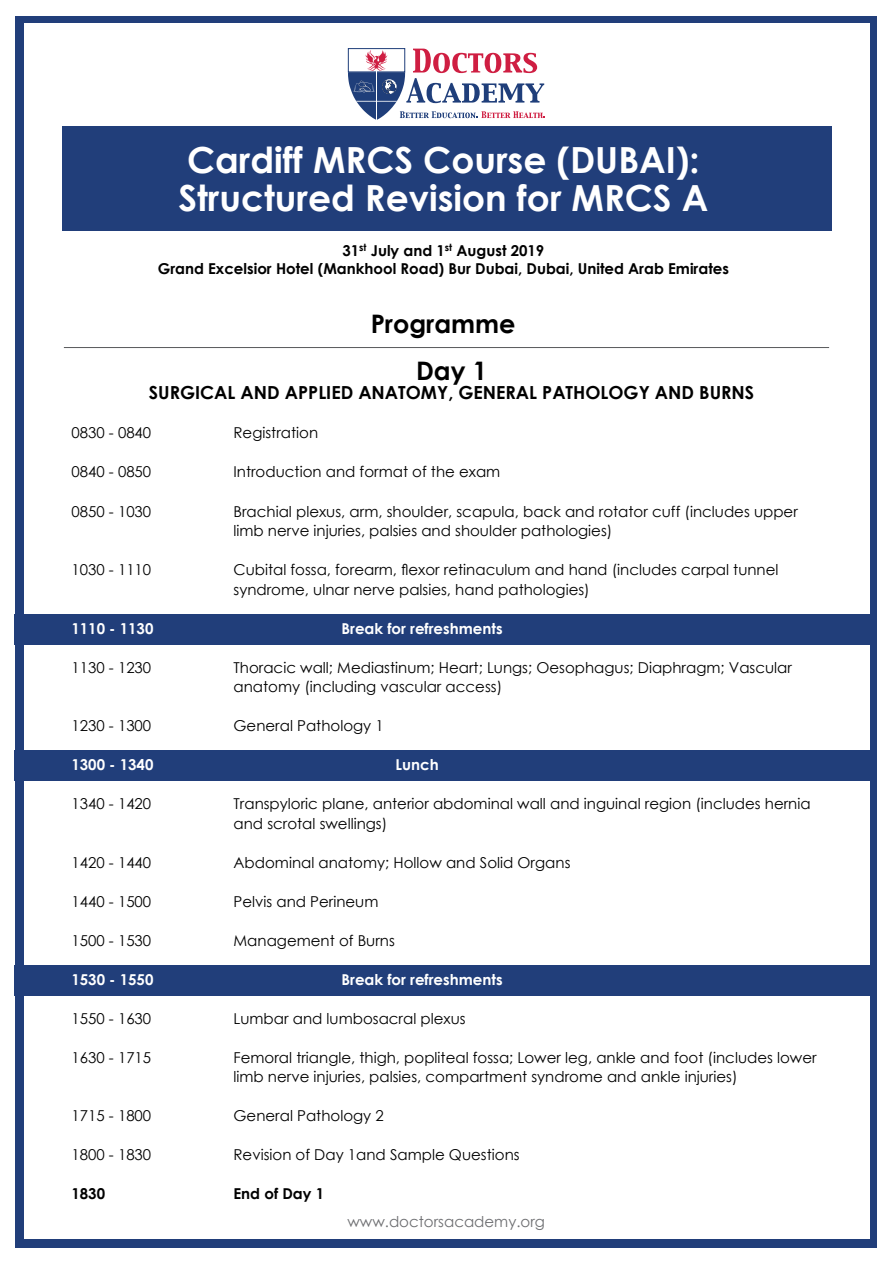
<style>
.page{position:relative;width:893px;height:1263px;background:#fff}
.page>*{position:absolute;margin:0;border:0;box-sizing:border-box;transform-origin:0 0}
.t1{font:700 36px/38.1px "Century Gothic";color:#fff}
.t2{font:700 25.5px "Century Gothic";color:#000}
.t3{font:700 18px "Century Gothic";color:#000}
.t4{font:15px/19.5px "Century Gothic";color:#000}
.t5{font:700 15px/18px "Century Gothic";color:#000;text-align:center}
.t6{font:700 15px "Century Gothic";color:#fff}
.t7{font:15px "Century Gothic";color:#6d6e71}
</style>
<div class="page">
<div style="left:16px;top:16px;width:861px;height:1231px;background:#213e7a"></div>
<div style="left:24px;top:23px;width:846px;height:1216px;background:#fff"></div>
<div style="left:14px;top:614px;width:856px;height:30px;background:#213e7a"></div>
<div style="left:14px;top:751px;width:856px;height:30px;background:#213e7a"></div>
<div style="left:14px;top:965px;width:856px;height:30px;background:#213e7a"></div>
<hr style="left:64px;top:347px;width:765px;height:1px;background:#58595b">
<div style="left:63px;top:126px;width:768px;height:105px;background:#213e7a"></div>
<div style="left:348px;top:48px;width:57px;height:24px;border:1px solid #1f3e7a"></div>
<svg style="left:348px;top:49px;width:197px;height:71px"></svg>
<h1 class="t1" style="left:178px;top:139px;width:531px">Cardiff MRCS Course (DUBAI):<br>Structured Revision for MRCS A</h1>
<p class="t5" style="left:158px;top:241px;width:573px">31<sup>st</sup> July and 1<sup>st</sup> August 2019<br>Grand Excelsior Hotel (Mankhool Road) Bur Dubai, Dubai, United Arab Emirates</p>
<h2 class="t2" style="left:371px;top:305px;width:146px">Programme</h2>
<h2 class="t2" style="left:416px;top:351px;width:72px">Day 1</h2>
<p class="t3" style="left:149px;top:379px;width:607px">SURGICAL AND APPLIED ANATOMY, GENERAL PATHOLOGY AND BURNS</p>
<p class="t4" style="left:71px;top:423px;width:81px">0830 - 0840</p>
<p class="t4" style="left:233px;top:423px;width:86px">Registration</p>
<p class="t4" style="left:71px;top:462px;width:81px">0840 - 0850</p>
<p class="t4" style="left:233px;top:462px;width:268px">Introduction and format of the exam</p>
<p class="t4" style="left:71px;top:501px;width:81px">0850 - 1030</p>
<p class="t4" style="left:233px;top:501px;width:566px">Brachial plexus, arm, shoulder, scapula, back and rotator cuff (includes upper limb nerve injuries, palsies and shoulder pathologies)</p>
<p class="t4" style="left:71px;top:560px;width:81px">1030 - 1110</p>
<p class="t4" style="left:233px;top:560px;width:546px">Cubital fossa, forearm, flexor retinaculum and hand (includes carpal tunnel syndrome, ulnar nerve palsies, hand pathologies)</p>
<p class="t6" style="left:71px;top:617px;width:83px">1110 - 1130</p>
<p class="t6" style="left:341px;top:617px;width:163px">Break for refreshments</p>
<p class="t4" style="left:71px;top:657px;width:81px">1130 - 1230</p>
<p class="t4" style="left:233px;top:657px;width:560px">Thoracic wall; Mediastinum; Heart; Lungs; Oesophagus; Diaphragm; Vascular anatomy (including vascular access)</p>
<p class="t4" style="left:71px;top:716px;width:81px">1230 - 1300</p>
<p class="t4" style="left:233px;top:716px;width:152px">General Pathology 1</p>
<p class="t6" style="left:71px;top:753px;width:83px">1300 - 1340</p>
<p class="t6" style="left:395px;top:753px;width:45px">Lunch</p>
<p class="t4" style="left:71px;top:794px;width:81px">1340 - 1420</p>
<p class="t4" style="left:233px;top:794px;width:579px">Transpyloric plane, anterior abdominal wall and inguinal region (includes hernia and scrotal swellings)</p>
<p class="t4" style="left:71px;top:852px;width:81px">1420 - 1440</p>
<p class="t4" style="left:233px;top:852px;width:338px">Abdominal anatomy; Hollow and Solid Organs</p>
<p class="t4" style="left:71px;top:891px;width:81px">1440 - 1500</p>
<p class="t4" style="left:233px;top:891px;width:146px">Pelvis and Perineum</p>
<p class="t4" style="left:71px;top:930px;width:81px">1500 - 1530</p>
<p class="t4" style="left:233px;top:930px;width:163px">Management of Burns</p>
<p class="t6" style="left:71px;top:968px;width:83px">1530 - 1550</p>
<p class="t6" style="left:341px;top:968px;width:163px">Break for refreshments</p>
<p class="t4" style="left:71px;top:1008px;width:81px">1550 - 1630</p>
<p class="t4" style="left:233px;top:1008px;width:234px">Lumbar and lumbosacral plexus</p>
<p class="t4" style="left:71px;top:1047px;width:81px">1630 - 1715</p>
<p class="t4" style="left:233px;top:1047px;width:585px">Femoral triangle, thigh, popliteal fossa; Lower leg, ankle and foot (includes lower limb nerve injuries, palsies, compartment syndrome and ankle injuries)</p>
<p class="t4" style="left:71px;top:1106px;width:81px">1715 - 1800</p>
<p class="t4" style="left:233px;top:1106px;width:152px">General Pathology 2</p>
<p class="t4" style="left:71px;top:1145px;width:81px">1800 - 1830</p>
<p class="t4" style="left:233px;top:1145px;width:288px">Revision of Day 1and Sample Questions</p>
<p class="t5" style="left:71px;top:1184px;width:35px">1830</p>
<p class="t5" style="left:233px;top:1184px;width:92px">End of Day 1</p>
<p class="t7" style="left:347px;top:1211px;width:199px">www.doctorsacademy.org</p>
</div>
